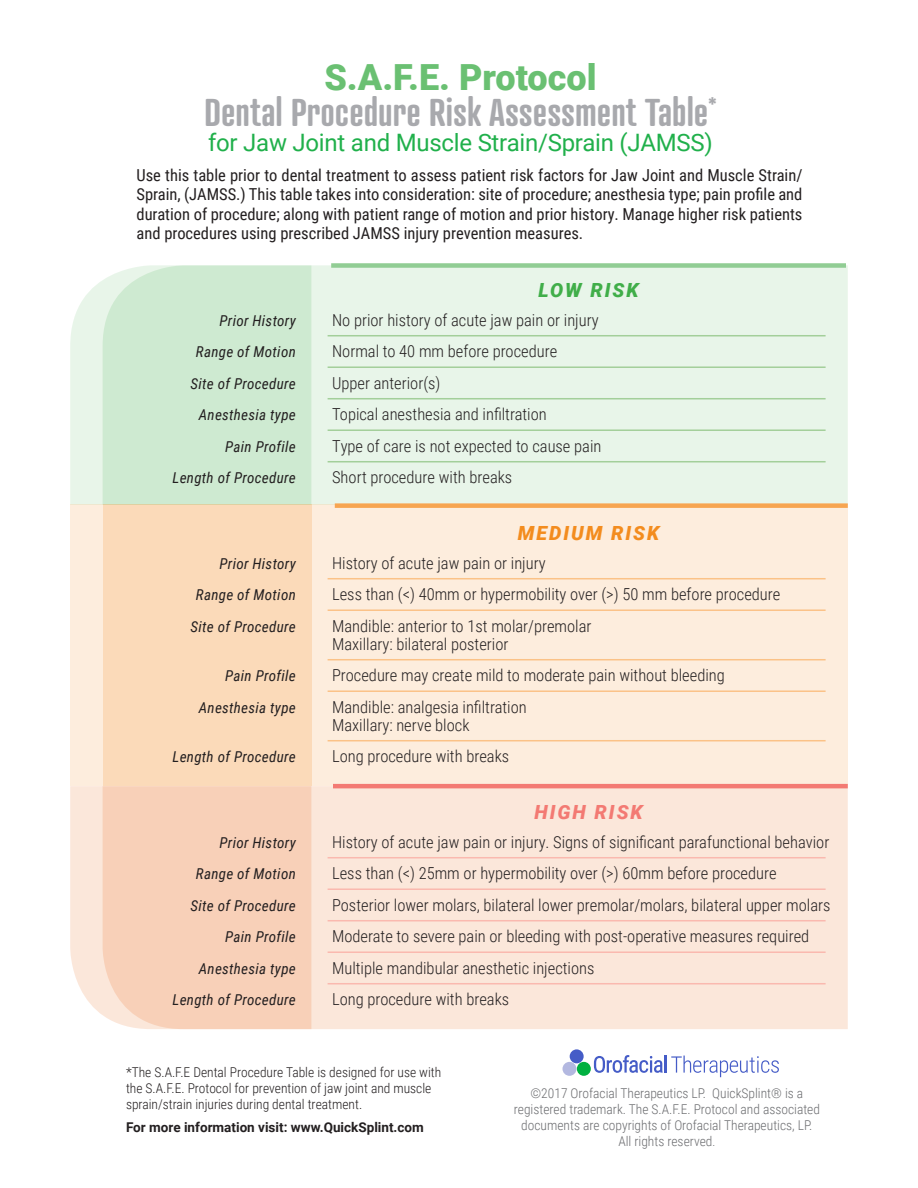
<style>
.page{position:relative;width:918px;height:1188px;background:#fff}
.page>*{position:absolute;margin:0;border:0;box-sizing:border-box;transform-origin:0 0}
.t1{font:600 37.5px "Atrament";color:#a8a9ad}
.t2{font:900 36px "Roboto";color:#6ac072}
.t3{font:24px "Roboto";letter-spacing:-.01em;color:#20b04b}
.RISK_LEVEL{font:italic 900 19.5px "Roboto";letter-spacing:.1em;color:#f38c1e}
.RISK_LEVEL-2{font:italic 900 19.5px "Roboto";letter-spacing:.1em;color:#f37a73}
.Risk_LEVEL_NO_SPACE{font:italic 900 19.5px "Roboto";letter-spacing:.1em;color:#40ae49}
.COPY{font:300 16.5px/18px "Roboto Condensed";color:#231f20}
.t4{font:16.5px/19.5px "Roboto Condensed";color:#231f20;text-align:justify}
.COPY_NO_RULE_BELOW{font:300 16.5px "Roboto Condensed";color:#231f20}
.COPY-2{font:italic 15px "Roboto Condensed";letter-spacing:.02em;color:#231f20}
.COPY_NO_RULE_BELOW-2{font:italic 15px "Roboto Condensed";letter-spacing:.02em;color:#231f20}
.t5{font:300 13.5px/16.2px "Roboto Condensed";color:#6c6d70;text-align:center}
.t6{font:300 13.5px/16.2px "Roboto Condensed";color:#231f20}
.t7{font:700 13.5px "Roboto";color:#231f20}
.s1{font-size:12px}
</style>
<div class="page">
<svg style="left:594px;top:1055px;width:185px;height:22px"></svg>
<div style="left:570px;top:1049px;width:14px;height:14px;background:#455cc7;border-radius:50%"></div>
<div style="left:562px;top:1062px;width:14px;height:14px;background:#b3b8e0;border-radius:50%"></div>
<div style="left:577px;top:1062px;width:14px;height:14px;background:#00b040;border-radius:50%"></div>
<div style="left:70px;top:265px;width:778px;height:240px;background:#e8f5e9"></div>
<div style="left:70px;top:505px;width:778px;height:281px;background:#fdeddd"></div>
<div style="left:70px;top:786px;width:778px;height:243px;background:#fbe7da"></div>
<div style="left:331px;top:263px;width:515px;height:5px;background:#91cd94"></div>
<div style="left:103px;top:786px;width:208px;height:243px;background:#f8d0b8"></div>
<div style="left:335px;top:503px;width:513px;height:5px;background:#f7a551"></div>
<hr style="left:333px;top:784px;width:515px;height:4px;background:#f37a73">
<div style="left:103px;top:265px;width:208px;height:240px;background:#ceead1"></div>
<div style="left:103px;top:505px;width:208px;height:281px;background:#fbdab9"></div>
<hr style="left:328px;top:335px;width:498px;height:1px;background:#a3cf9a">
<hr style="left:328px;top:366px;width:498px;height:2px;background:#a3cf9a">
<hr style="left:328px;top:398px;width:498px;height:1px;background:#a3cf9a">
<hr style="left:328px;top:429px;width:498px;height:2px;background:#a3cf9a">
<hr style="left:328px;top:461px;width:498px;height:1px;background:#a3cf9a">
<hr style="left:328px;top:578px;width:498px;height:1px;background:#fbc287">
<hr style="left:328px;top:609px;width:498px;height:2px;background:#fbc287">
<hr style="left:328px;top:659px;width:498px;height:1px;background:#fbc287">
<hr style="left:328px;top:690px;width:498px;height:2px;background:#fbc287">
<hr style="left:328px;top:740px;width:498px;height:1px;background:#fbc287">
<hr style="left:328px;top:857px;width:498px;height:1px;background:#fab9af">
<hr style="left:328px;top:888px;width:498px;height:2px;background:#fab9af">
<hr style="left:328px;top:920px;width:498px;height:1px;background:#fab9af">
<hr style="left:328px;top:951px;width:498px;height:2px;background:#fab9af">
<hr style="left:328px;top:983px;width:498px;height:1px;background:#fab9af">
<p class="t2" style="left:324px;top:52px;width:274px">S.A.F.E. Protocol</p>
<p class="t1" style="left:205px;top:89px;width:513px">Dental Procedure Risk Assessment Table<sup>*</sup></p>
<p class="t3" style="left:208px;top:126px;width:506px">for Jaw Joint and Muscle Strain/Sprain (JAMSS)</p>
<p class="t4" style="left:136px;top:165px;width:668px">Use this table prior to dental treatment to assess patient risk factors for Jaw Joint and Muscle Strain/ Sprain, (JAMSS.) This table takes into consideration: site of procedure; anesthesia type; pain profile and duration of procedure; along with patient range of motion and prior history. Manage higher risk patients and procedures using prescribed JAMSS injury prevention measures.</p>
<p class="Risk_LEVEL_NO_SPACE" style="left:538px;top:277px;width:102px">LOW RISK</p>
<p class="COPY-2" style="left:219px;top:310px;width:78px">Prior History</p>
<p class="COPY" style="left:332px;top:311px;width:268px">No prior history of acute jaw pain or injury</p>
<p class="COPY-2" style="left:196px;top:342px;width:101px">Range of Motion</p>
<p class="COPY" style="left:332px;top:342px;width:227px">Normal to 40 mm before procedure</p>
<p class="COPY-2" style="left:191px;top:373px;width:107px">Site of Procedure</p>
<p class="COPY" style="left:332px;top:374px;width:110px">Upper anterior(s)</p>
<p class="COPY-2" style="left:199px;top:405px;width:98px">Anesthesia type</p>
<p class="COPY" style="left:332px;top:405px;width:216px">Topical anesthesia and infiltration</p>
<p class="COPY-2" style="left:225px;top:436px;width:72px">Pain Profile</p>
<p class="COPY" style="left:332px;top:437px;width:271px">Type of care is not expected to cause pain</p>
<p class="COPY_NO_RULE_BELOW-2" style="left:173px;top:468px;width:125px">Length of Procedure</p>
<p class="COPY_NO_RULE_BELOW" style="left:332px;top:466px;width:182px">Short procedure with breaks</p>
<p class="RISK_LEVEL" style="left:518px;top:520px;width:143px">MEDIUM RISK</p>
<p class="COPY-2" style="left:219px;top:553px;width:78px">Prior History</p>
<p class="COPY" style="left:332px;top:554px;width:215px">History of acute jaw pain or injury</p>
<p class="COPY-2" style="left:196px;top:585px;width:101px">Range of Motion</p>
<p class="COPY" style="left:332px;top:585px;width:450px">Less than (&lt;) 40mm or hypermobility over (&gt;) 50 mm before procedure</p>
<p class="COPY-2" style="left:191px;top:616px;width:107px">Site of Procedure</p>
<p class="COPY" style="left:332px;top:617px;width:261px">Mandible: anterior to 1st molar/premolar<br>Maxillary: bilateral posterior</p>
<p class="COPY-2" style="left:225px;top:666px;width:72px">Pain Profile</p>
<p class="COPY" style="left:332px;top:666px;width:394px">Procedure may create mild to moderate pain without bleeding</p>
<p class="COPY-2" style="left:199px;top:697px;width:98px">Anesthesia type</p>
<p class="COPY" style="left:332px;top:698px;width:196px">Mandible: analgesia infiltration<br>Maxillary: nerve block</p>
<p class="COPY_NO_RULE_BELOW-2" style="left:173px;top:747px;width:125px">Length of Procedure</p>
<p class="COPY_NO_RULE_BELOW" style="left:332px;top:745px;width:179px">Long procedure with breaks</p>
<p class="RISK_LEVEL-2" style="left:534px;top:799px;width:110px">HIGH RISK</p>
<p class="COPY-2" style="left:219px;top:832px;width:78px">Prior History</p>
<p class="COPY" style="left:332px;top:833px;width:499px">History of acute jaw pain or injury. Signs of significant parafunctional behavior</p>
<p class="COPY-2" style="left:196px;top:864px;width:101px">Range of Motion</p>
<p class="COPY" style="left:332px;top:864px;width:446px">Less than (&lt;) 25mm or hypermobility over (&gt;) 60mm before procedure</p>
<p class="COPY-2" style="left:191px;top:895px;width:107px">Site of Procedure</p>
<p class="COPY" style="left:332px;top:896px;width:500px">Posterior lower molars, bilateral lower premolar/molars, bilateral upper molars</p>
<p class="COPY-2" style="left:225px;top:927px;width:72px">Pain Profile</p>
<p class="COPY" style="left:332px;top:927px;width:479px">Moderate to severe pain or bleeding with post-operative measures required</p>
<p class="COPY-2" style="left:199px;top:958px;width:98px">Anesthesia type</p>
<p class="COPY" style="left:332px;top:959px;width:264px">Multiple mandibular anesthetic injections</p>
<p class="COPY_NO_RULE_BELOW-2" style="left:173px;top:990px;width:125px">Length of Procedure</p>
<p class="COPY_NO_RULE_BELOW" style="left:332px;top:988px;width:179px">Long procedure with breaks</p>
<p class="t6" style="left:126px;top:1063px;width:317px">*The S.A.F.E Dental Procedure Table is designed for use with the S.A.F.E. Protocol for prevention of jaw joint and muscle sprain/strain injuries during dental treatment.</p>
<p class="t7" style="left:126px;top:1118px;width:299px">For more information visit: www.QuickSplint.com</p>
<p class="t5" style="left:514px;top:1084px;width:308px">©2017 Orofacial Therapeutics LP. QuickSplint® is a registered trademark. The S.A.F.E. Protocol and associated documents are copyrights of Orofacial Therapeutics, LP.<br>All rights reserved<span class="s1">.</span></p>
</div>
